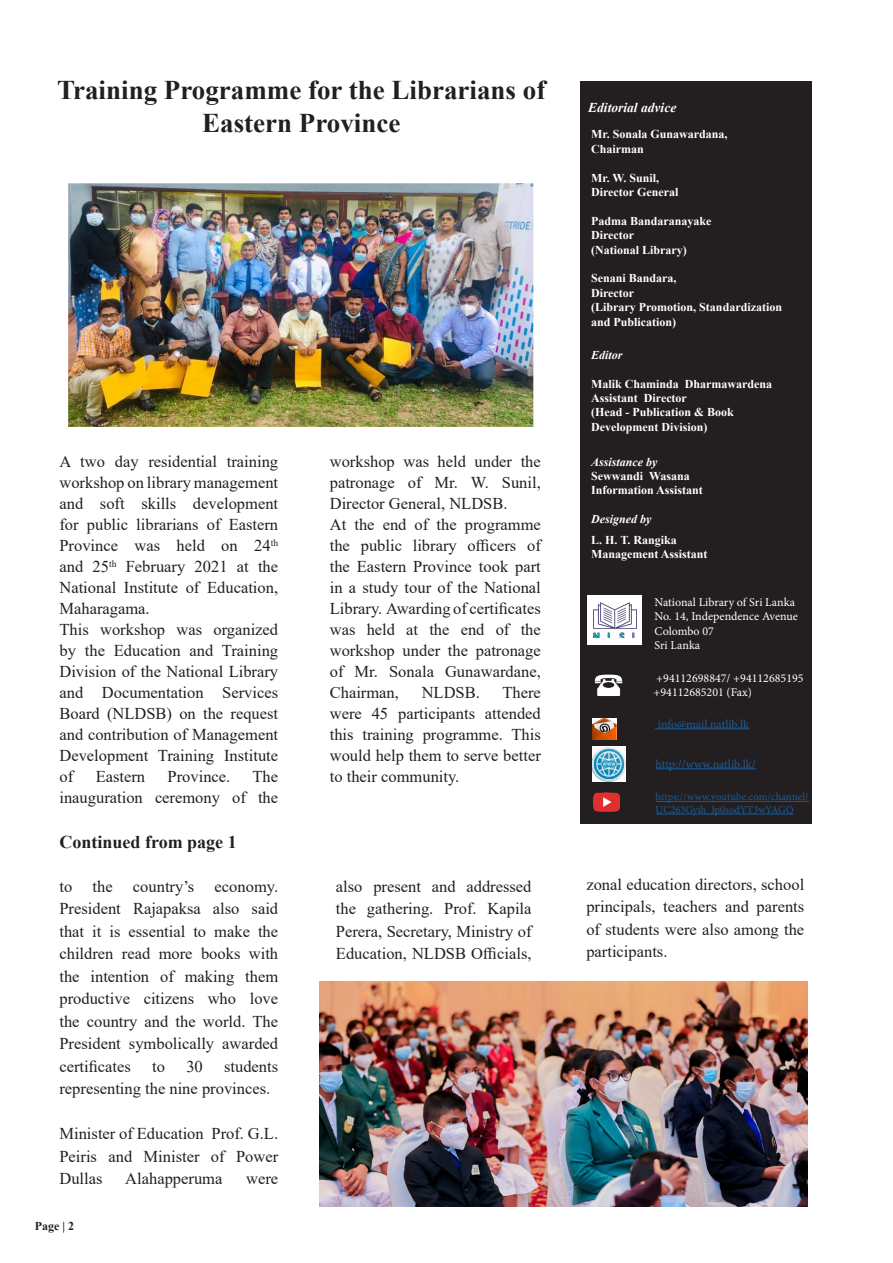
<style>
.page{position:relative;width:893px;height:1263px;background:#fff}
.page>*{position:absolute;margin:0;border:0;box-sizing:border-box;transform-origin:0 0}
.t1{font:700 27px/32.4px "Times New Roman";color:#231f20;text-align:center}
.t2{font:700 18px "Times New Roman";color:#231f20}
.t3{font:16.5px/21px "Times New Roman";color:#231f20;text-align:justify}
.t4{font:italic 700 13.5px "Times New Roman";color:#fff}
.t5{font:700 12px/14.4px "Times New Roman";color:#fff}
.t6{font:12px/14.4px "Minion Pro";color:#fff}
.t7{font:12px "Minion Pro";letter-spacing:-.005em;color:#175d9e}
.t8{font:italic 700 12px "Times New Roman";color:#fff}
.t9{font:700 12px "Times New Roman";color:#231f20}
.t10{font:10.5px/12.6px "Minion Pro";letter-spacing:.005em;color:#175d9e}
</style>
<div class="page">
<div style="left:581px;top:81px;width:231px;height:743px;background:#231f20"></div>
<img style="left:592px;top:719px;width:25px;height:21px">
<hr style="left:655px;top:728px;width:94px;height:1px;background:#175d9e">
<img style="left:592px;top:747px;width:33px;height:35px">
<hr style="left:656px;top:768px;width:100px;height:1px;background:#175d9e">
<div style="left:587px;top:595px;width:54px;height:49px;background:#fff"></div>
<img style="left:593px;top:603px;width:43px;height:34px">
<img style="left:594px;top:792px;width:25px;height:20px">
<hr style="left:656px;top:801px;width:153px;height:1px;background:#175d9e">
<hr style="left:656px;top:814px;width:137px;height:1px;background:#175d9e">
<img style="left:594px;top:674px;width:29px;height:22px">
<img style="left:70px;top:185px;width:462px;height:240px">
<div style="left:61px;top:176px;width:480px;height:258px;border:8px solid #fff"></div>
<img style="left:320px;top:981px;width:488px;height:225px">
<p class="t1" style="left:57px;top:73px;width:490px">Training Programme for the Librarians of<br>Eastern Province</p>
<p class="t3" style="left:59px;top:451px;width:220px">A two day residential training workshop on library management and soft skills development for public librarians of Eastern Province was held on 24<sup>th </sup>and 25<sup>th</sup> February 2021 at the National Institute of Education, Maharagama.</p>
<p class="t3" style="left:59px;top:619px;width:220px">This workshop was organized by the Education and Training Division of the National Library and Documentation Services Board (NLDSB) on the request and contribution of Management Development Training Institute of</p>
<p class="t3" style="left:59px;top:766px;width:220px;text-align:right">The<br>inauguration ceremony of the</p>
<p class="t3" style="left:96px;top:766px;width:51px">Eastern</p>
<p class="t3" style="left:168px;top:766px;width:64px">Province.</p>
<p class="t2" style="left:59px;top:829px;width:179px">Continued from page 1</p>
<p class="t3" style="left:330px;top:451px;width:212px">workshop was held under the patronage of Mr. W. Sunil, Director General, NLDSB.</p>
<p class="t3" style="left:330px;top:514px;width:213px">At the end of the programme the public library officers of the Eastern Province took part in a study tour of the National Library. Awarding of certificates was held at the end of the workshop under the patronage of Mr. Sonala Gunawardane, Chairman,</p>
<p class="t3" style="left:330px;top:682px;width:213px;text-indent:173px">There were 45 participants attended this training programme. This would help them to serve better to their community.</p>
<p class="t3" style="left:422px;top:682px;width:60px">NLDSB.</p>
<p class="t4" style="left:588px;top:98px;width:90px">Editorial advice</p>
<p class="t5" style="left:591px;top:127px;width:138px">Mr. Sonala Gunawardana,</p>
<p class="t5" style="left:591px;top:141px;width:54px">Chairman</p>
<p class="t5" style="left:591px;top:170px;width:69px">Mr. W. Sunil,</p>
<p class="t5" style="left:591px;top:184px;width:89px">Director General</p>
<p class="t5" style="left:591px;top:213px;width:122px">Padma Bandaranayake</p>
<p class="t5" style="left:591px;top:228px;width:45px">Director</p>
<p class="t5" style="left:591px;top:242px;width:97px">(National Library)</p>
<p class="t5" style="left:591px;top:271px;width:87px">Senani Bandara,</p>
<p class="t5" style="left:591px;top:285px;width:45px">Director</p>
<p class="t5" style="left:591px;top:300px;width:192px">(Library Promotion, Standardization and Publication)</p>
<p class="t8" style="left:591px;top:346px;width:33px">Editor</p>
<p class="t5" style="left:591px;top:376px;width:183px">Malik Chaminda Dharmawardena</p>
<p class="t5" style="left:591px;top:390px;width:97px">Assistant Director</p>
<p class="t5" style="left:591px;top:405px;width:144px">(Head - Publication &amp; Book<br>Development Division)</p>
<p class="t8" style="left:591px;top:453px;width:68px">Assistance by</p>
<p class="t5" style="left:591px;top:468px;width:100px">Sewwandi Wasana</p>
<p class="t5" style="left:591px;top:483px;width:113px">Information Assistant</p>
<p class="t8" style="left:591px;top:511px;width:62px">Designed by</p>
<p class="t5" style="left:591px;top:532px;width:87px">L. H. T. Rangika</p>
<p class="t5" style="left:591px;top:546px;width:118px">Management Assistant</p>
<p class="t6" style="left:654px;top:595px;width:142px">National Library of Sri Lanka</p>
<p class="t6" style="left:654px;top:609px;width:145px">No. 14, Independence Avenue</p>
<p class="t6" style="left:654px;top:624px;width:61px">Colombo 07</p>
<p class="t6" style="left:654px;top:638px;width:47px">Sri Lanka</p>
<p class="t6" style="left:654px;top:671px;width:152px">+94112698847/ +94112685195 +94112685201 (Fax)</p>
<p class="t7" style="left:658px;top:716px;width:93px">info@mail.natlib.lk</p>
<p class="t7" style="left:656px;top:756px;width:102px">http://www.natlib.lk/</p>
<p class="t10" style="left:656px;top:791px;width:155px">https://www.youtube.com/channel/<br>UC263Gyih_Jp0sodYT3wYAGQ</p>
<p class="t3" style="left:59px;top:875px;width:220px;line-height:22.5px">to the country’s economy.<br>President Rajapaksa also said that it is essential to make the children read more books with the intention of making them productive citizens who love the country and the world. The President symbolically awarded certificates</p>
<p class="t3" style="left:59px;top:1055px;width:220px;line-height:22.5px;text-indent:165px">students representing the nine provinces.</p>
<p class="t3" style="left:59px;top:1122px;width:220px;line-height:22.5px">Minister of Education Prof. G.L.<br>Peiris and Minister of Power Dullas</p>
<p class="t3" style="left:152px;top:1055px;width:14px">to</p>
<p class="t3" style="left:186px;top:1055px;width:18px">30</p>
<p class="t3" style="left:125px;top:1168px;width:99px">Alahapperuma</p>
<p class="t3" style="left:246px;top:1168px;width:34px">were</p>
<p class="t9" style="left:35px;top:1217px;width:41px">Page | 2</p>
<p class="t3" style="left:336px;top:875px;width:197px;line-height:22.5px">also present and addressed the gathering. Prof. Kapila Perera, Secretary, Ministry of Education, NLDSB Officials,</p>
<p class="t3" style="left:586px;top:872px;width:219px;line-height:22.5px">zonal education directors, school principals, teachers and parents of students were also among the participants.</p>
</div>
